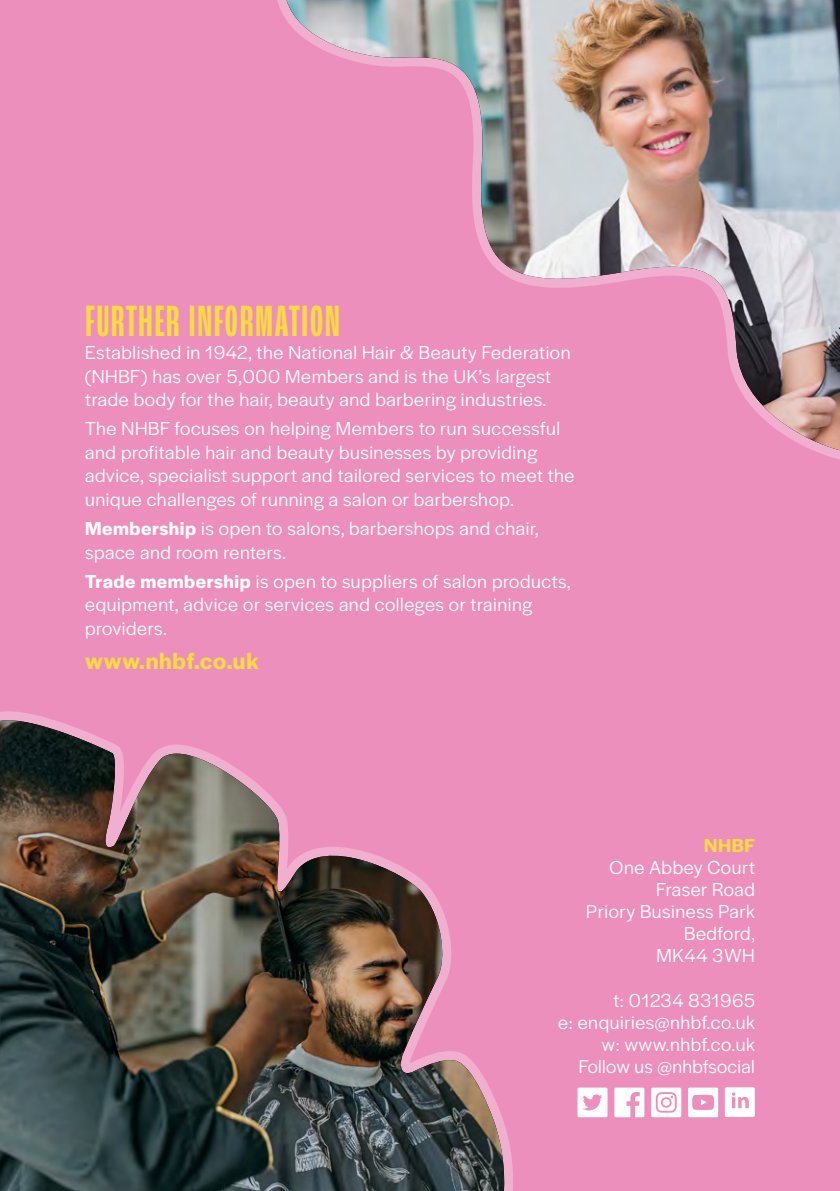
<style>
.page{position:relative;width:840px;height:1191px;background:#fff}
.page>*{position:absolute;margin:0;border:0;box-sizing:border-box;transform-origin:0 0}
.t1{font:500 extra-condensed 46px "Roc Grotesk";letter-spacing:.03em;color:#fcda42}
.t2{font:600 24px "Halyard Display";letter-spacing:.03em;color:#fcda42}
.t3{font:19.6px/23.6px "Halyard Display";letter-spacing:.03em;color:#fff}
.t4{font:19.4px "Halyard Display";letter-spacing:.02em;color:#fff}
.s1{font-weight:600}
.s2{font-weight:600;color:#fcda42}
</style>
<div class="page">
<div style="left:0;top:0;width:839px;height:1191px;background:#ed8fbc"></div>
<svg style="left:577px;top:1087px;width:30px;height:30px"></svg>
<svg style="left:614px;top:1087px;width:30px;height:30px"></svg>
<svg style="left:651px;top:1087px;width:30px;height:30px"></svg>
<div style="left:662px;top:1099px;width:7px;height:6px;background:#fff;border-radius:50%"></div>
<svg style="left:688px;top:1087px;width:29px;height:30px"></svg>
<svg style="left:724px;top:1087px;width:30px;height:30px"></svg>
<img style="left:0;top:720px;width:504px;height:471px">
<img style="left:286px;top:0;width:553px;height:450px">
<p class="t1" style="left:85px;top:294px;width:256px">FURTHER INFORMATION</p>
<p class="t3" style="left:85px;top:340px;width:486px">Established in 1942, the National Hair &amp; Beauty Federation (NHBF) has over 5,000 Members and is the UK’s largest trade body for the hair, beauty and barbering industries.</p>
<p class="t3" style="left:85px;top:416px;width:490px">The NHBF focuses on helping Members to run successful and profitable hair and beauty businesses by providing advice, specialist support and tailored services to meet the unique challenges of running a salon or barbershop.</p>
<p class="t3" style="left:85px;top:515px;width:455px"><span class="s1">Membership</span> is open to salons, barbershops and chair, space and room renters.</p>
<p class="t3" style="left:85px;top:568px;width:487px"><span class="s1">Trade membership</span> is open to suppliers of salon products, equipment, advice or services and colleges or training providers.</p>
<p class="t2" style="left:85px;top:644px;width:175px">www.nhbf.co.uk</p>
<p class="t3" style="left:586px;top:834px;width:170px;line-height:22px;text-align:right"><span class="s2">NHBF<br></span>One Abbey Court<br>Fraser Road<br>Priory Business Park<br>Bedford,<br>MK44 3WH</p>
<p class="t3" style="left:558px;top:987px;width:198px;line-height:22px;text-align:right">t: 01234 831965<br>e: enquiries@nhbf.co.uk w: www.nhbf.co.uk</p>
<p class="t4" style="left:578px;top:1052px;width:177px">Follow us @nhbfsocial</p>
</div>
